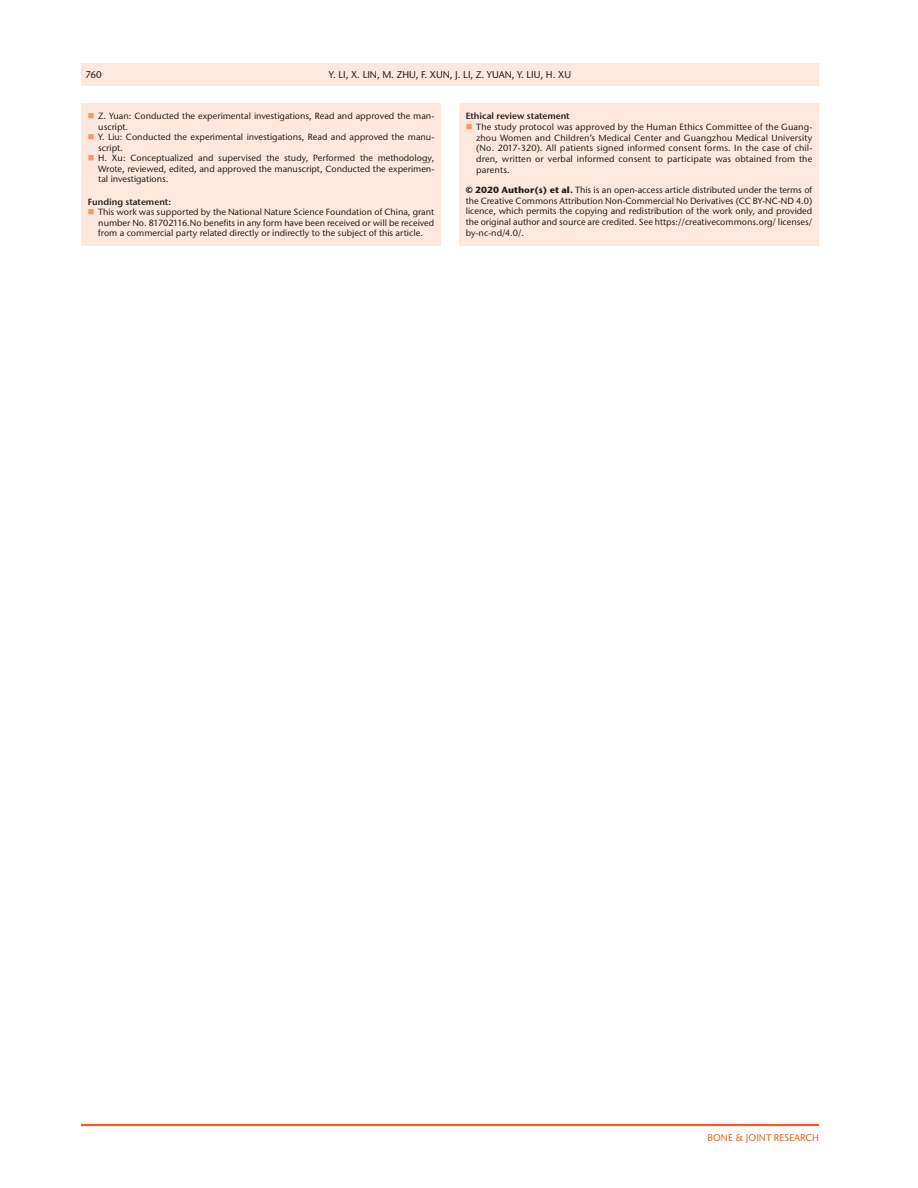
<style>
.page{position:relative;width:918px;height:1188px;background:#fff}
.page>*{position:absolute;margin:0;border:0;box-sizing:border-box;transform-origin:0 0}
.t1{font:500 9.75px "Stone Sans ITC Pro";color:#231f20}
.t2{font:500 9.75px "Stone Sans ITC Pro";color:#f15f23}
.t3{font:500 9px/10.5px "Stone Sans ITC Pro";color:#231f20;text-align:justify}
.t4{font:600 9px "Stone Sans ITC Pro";color:#231f20}
.s1{font-weight:700}
</style>
<div class="page">
<hr style="left:81px;top:1124px;width:738px;height:2px;background:#f15f23">
<div style="left:81px;top:63px;width:738px;height:23px;background:#fee7dc"></div>
<div style="left:81px;top:104px;width:360px;height:142px;background:#fee7dc"></div>
<div style="left:459px;top:104px;width:360px;height:142px;background:#fee7dc"></div>
<p class="t1" style="left:85px;top:68px;width:18px">760</p>
<p class="t1" style="left:329px;top:68px;width:244px">Y. LI, X. LIN, M. ZHU, F. XUN, J. LI, Z. YUAN, Y. LIU, H. XU</p>
<p class="t3" style="left:98px;top:111px;width:338px;text-align:left">Z. Yuan: Conducted the experimental investigations, Read and approved the man&shy;uscript.<br>Y. Liu: Conducted the experimental investigations, Read and approved the manu&shy;script.<br>H. Xu: Conceptualized and supervised the study, Performed the methodology, Wrote, reviewed, edited, and approved the manuscript, Conducted the experimen&shy;tal investigations.</p>
<p class="t4" style="left:88px;top:196px;width:85px">Funding statement:</p>
<p class="t3" style="left:98px;top:207px;width:338px">This work was supported by the National Nature Science Foundation of China, grant number No. 81702116.No benefits in any form have been received or will be received from a commercial party related directly or indirectly to the subject of this article.</p>
<p class="t4" style="left:466px;top:110px;width:105px">Ethical review statement</p>
<p class="t3" style="left:476px;top:121px;width:338px">The study protocol was approved by the Human Ethics Committee of the Guang&shy;zhou Women and Children’s Medical Center and Guangzhou Medical University (No. 2017-320). All patients signed informed consent forms. In the case of chil&shy;dren, written or verbal informed consent to participate was obtained from the parents.</p>
<p class="t3" style="left:466px;top:184px;width:348px"><span class="s1">© 2020 Author(s) et al.</span> This is an open-access article distributed under the terms of the Creative Commons Attribution Non-Commercial No Derivatives (CC BY-NC-ND 4.0) licence, which permits the copying and redistribution of the work only, and provided the original author and source are credited. See https://creativecommons.org/ licenses/ by-nc-nd/4.0/.</p>
<p class="t2" style="left:708px;top:1132px;width:113px">BONE &amp; JOINT RESEARCH</p>
</div>
